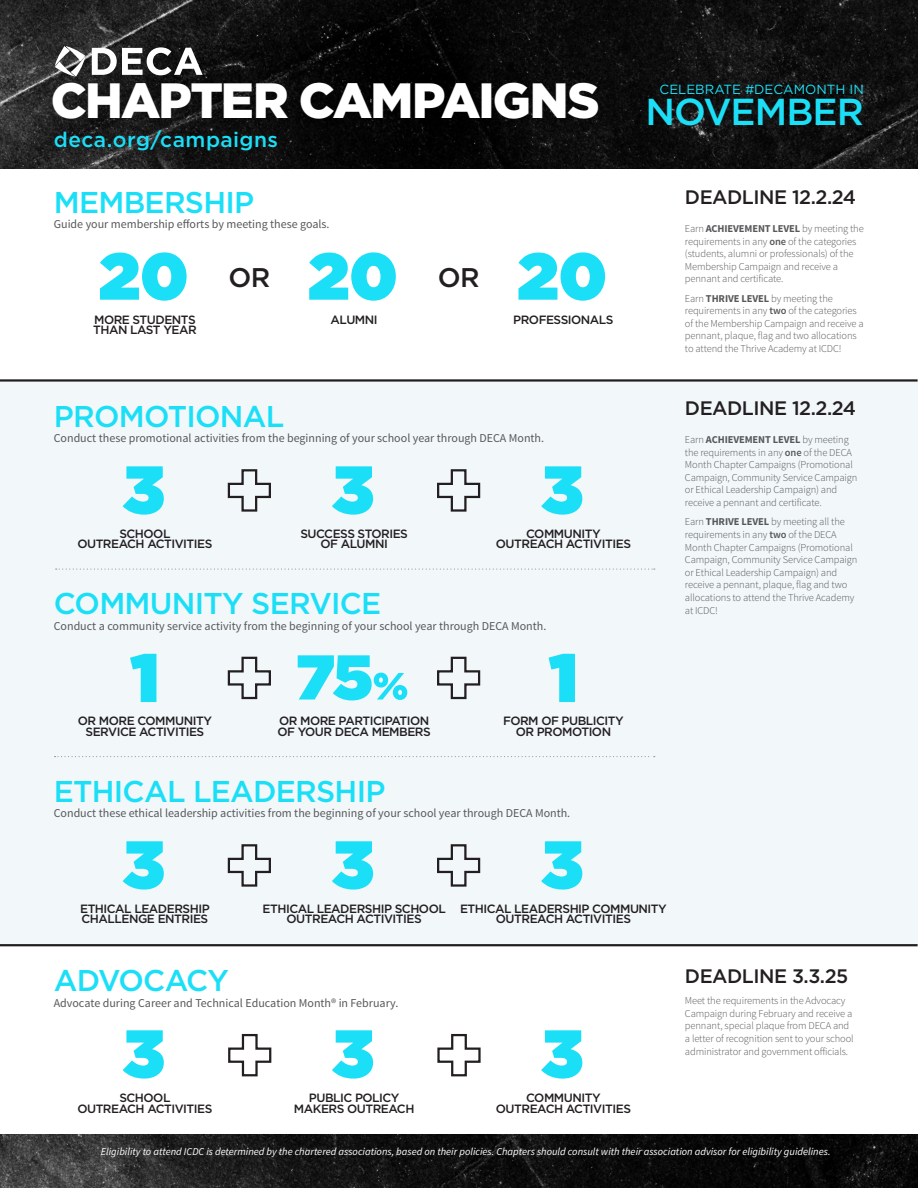
<style>
.page{position:relative;width:918px;height:1188px;background:#fff}
.page>*{position:absolute;margin:0;border:0;box-sizing:border-box;transform-origin:0 0}
.Exhibitor_Booth_No{font:900 49.5px "Gotham";letter-spacing:-.035em;color:#fff}
.t1{font:500 37.5px "Gotham";letter-spacing:-.025em;color:#1bdff7}
.t2{font:500 30px "Gotham";letter-spacing:-.025em;color:#1bdff7}
.t3{font:500 27px "Gotham";color:#231f20}
.t4{font:500 21px "Gotham";letter-spacing:.02em;color:#1bdff7}
.t5{font:500 19.5px "Gotham";letter-spacing:-.025em;color:#231f20}
.t6{font:13.2px "Gotham";color:#1bdff7}
.t7{font:500 12px/10.5px "Gotham";letter-spacing:-.04em;color:#231f20;text-align:center}
.t8{font:12px "Source Sans Pro";color:#57585a}
.t9{font:300 10.5px/12.6px "Source Sans Pro";letter-spacing:-.01em;color:#57585a}
.Exhibitor_Booth_No-2{font:italic 10.5px "Source Sans Pro";color:#fff}
.s1{font-weight:700}
.s2{font-weight:600}
</style>
<div class="page">
<div style="left:0;top:380px;width:918px;height:565px;background:#f2f7fa"></div>
<img style="left:0;top:0;width:918px;height:168px">
<svg style="left:55px;top:756px;width:600px;height:1px"></svg>
<svg style="left:56px;top:569px;width:599px;height:1px"></svg>
<hr style="left:0;top:379px;width:918px;height:3px;background:#231f20">
<hr style="left:0;top:944px;width:918px;height:2px;background:#231f20">
<svg style="left:228px;top:1034px;width:44px;height:43px"></svg>
<svg style="left:437px;top:1034px;width:44px;height:43px"></svg>
<svg style="left:227px;top:656px;width:44px;height:44px"></svg>
<svg style="left:437px;top:656px;width:44px;height:44px"></svg>
<svg style="left:227px;top:469px;width:44px;height:43px"></svg>
<svg style="left:437px;top:469px;width:44px;height:43px"></svg>
<svg style="left:55px;top:46px;width:151px;height:31px"></svg>
<svg style="left:227px;top:844px;width:44px;height:43px"></svg>
<svg style="left:437px;top:844px;width:44px;height:43px"></svg>
<svg style="left:100px;top:252px;width:87px;height:49px"></svg>
<svg style="left:309px;top:252px;width:87px;height:49px"></svg>
<svg style="left:518px;top:252px;width:87px;height:49px"></svg>
<svg style="left:123px;top:841px;width:41px;height:49px"></svg>
<svg style="left:332px;top:841px;width:41px;height:49px"></svg>
<svg style="left:541px;top:841px;width:41px;height:49px"></svg>
<svg style="left:123px;top:1030px;width:41px;height:49px"></svg>
<svg style="left:332px;top:1030px;width:41px;height:49px"></svg>
<svg style="left:541px;top:1030px;width:41px;height:49px"></svg>
<svg style="left:123px;top:466px;width:41px;height:49px"></svg>
<svg style="left:332px;top:466px;width:41px;height:49px"></svg>
<svg style="left:541px;top:466px;width:41px;height:49px"></svg>
<svg style="left:130px;top:654px;width:26px;height:48px"></svg>
<svg style="left:549px;top:654px;width:26px;height:48px"></svg>
<svg style="left:298px;top:655px;width:109px;height:45px"></svg>
<img style="left:0;top:1134px;width:918px;height:54px">
<p class="Exhibitor_Booth_No" style="left:51px;top:67px;width:551px">CHAPTER CAMPAIGNS</p>
<p class="t4" style="left:54px;top:125px;width:226px">deca.org/campaigns</p>
<p class="t6" style="left:660px;top:81px;width:206px">CELEBRATE #DECAMONTH IN</p>
<p class="t1" style="left:645px;top:88px;width:220px">NOVEMBER</p>
<p class="t2" style="left:54px;top:182px;width:202px">MEMBERSHIP</p>
<p class="t5" style="left:685px;top:185px;width:173px">DEADLINE 12.2.24</p>
<p class="t8" style="left:54px;top:217px;width:277px">Guide your membership efforts by meeting these goals.</p>
<p class="t9" style="left:685px;top:222px;width:180px">Earn <span class="s1">ACHIEVEMENT LEVEL</span> by meeting the requirements in any <span class="s2">one</span> of the categories (students, alumni or professionals) of the Membership Campaign and receive a pennant and certificate.</p>
<p class="t9" style="left:685px;top:292px;width:180px">Earn <span class="s1">THRIVE LEVEL</span> by meeting the requirements in any <span class="s2">two</span> of the categories of the Membership Campaign and receive a pennant, plaque, flag and two allocations to attend the Thrive Academy at ICDC!</p>
<p class="t3" style="left:229px;top:260px;width:43px">OR</p>
<p class="t3" style="left:438px;top:260px;width:43px">OR</p>
<p class="t7" style="left:93px;top:314px;width:105px;text-align:left">MORE STUDENTS<br>THAN LAST YEAR</p>
<p class="t7" style="left:331px;top:314px;width:49px">ALUMNI</p>
<p class="t7" style="left:513px;top:314px;width:102px">PROFESSIONALS</p>
<p class="t2" style="left:54px;top:396px;width:232px">PROMOTIONAL</p>
<p class="t8" style="left:54px;top:431px;width:492px">Conduct these promotional activities from the beginning of your school year through DECA Month.</p>
<p class="t7" style="left:119px;top:528px;width:53px">SCHOOL</p>
<p class="t7" style="left:77px;top:538px;width:137px">OUTREACH ACTIVITIES</p>
<p class="t7" style="left:300px;top:528px;width:109px">SUCCESS STORIES</p>
<p class="t7" style="left:321px;top:538px;width:69px">OF ALUMNI</p>
<p class="t2" style="left:54px;top:584px;width:329px">COMMUNITY SERVICE</p>
<p class="t7" style="left:526px;top:528px;width:76px">COMMUNITY</p>
<p class="t7" style="left:496px;top:538px;width:137px">OUTREACH ACTIVITIES</p>
<p class="t8" style="left:54px;top:618px;width:494px">Conduct a community service activity from the beginning of your school year through DECA Month.</p>
<p class="t5" style="left:685px;top:396px;width:173px">DEADLINE 12.2.24</p>
<p class="t9" style="left:685px;top:433px;width:174px">Earn <span class="s1">ACHIEVEMENT LEVEL</span> by meeting the requirements in any <span class="s2">one</span> of the DECA Month Chapter Campaigns (Promotional Campaign, Community Service Campaign or Ethical Leadership Campaign) and receive a pennant and certificate.</p>
<p class="t9" style="left:685px;top:516px;width:174px">Earn <span class="s1">THRIVE LEVEL</span> by meeting all the requirements in any <span class="s2">two</span> of the DECA Month Chapter Campaigns (Promotional Campaign, Community Service Campaign or Ethical Leadership Campaign) and receive a pennant, plaque, flag and two allocations to attend the Thrive Academy at ICDC!</p>
<p class="t7" style="left:78px;top:716px;width:136px">OR MORE COMMUNITY</p>
<p class="t7" style="left:86px;top:726px;width:120px">SERVICE ACTIVITIES</p>
<p class="t7" style="left:278px;top:716px;width:155px;text-align:left">OR MORE PARTICIPATION<br>OF YOUR DECA MEMBERS</p>
<p class="t7" style="left:503px;top:716px;width:122px">FORM OF PUBLICITY</p>
<p class="t7" style="left:516px;top:726px;width:97px">OR PROMOTION</p>
<p class="t2" style="left:54px;top:771px;width:333px">ETHICAL LEADERSHIP</p>
<p class="t8" style="left:54px;top:806px;width:518px">Conduct these ethical leadership activities from the beginning of your school year through DECA Month.</p>
<p class="t7" style="left:80px;top:903px;width:131px;text-align:left">ETHICAL LEADERSHIP<br>CHALLENGE ENTRIES</p>
<p class="t7" style="left:263px;top:903px;width:185px">ETHICAL LEADERSHIP SCHOOL<br>OUTREACH ACTIVITIES</p>
<p class="t7" style="left:460px;top:903px;width:208px">ETHICAL LEADERSHIP COMMUNITY<br>OUTREACH ACTIVITIES</p>
<p class="t2" style="left:54px;top:961px;width:177px">ADVOCACY</p>
<p class="t8" style="left:54px;top:996px;width:346px">Advocate during Career and Technical Education Month® in February.</p>
<p class="t7" style="left:119px;top:1093px;width:53px">SCHOOL</p>
<p class="t7" style="left:77px;top:1103px;width:137px">OUTREACH ACTIVITIES</p>
<p class="t7" style="left:294px;top:1093px;width:122px">PUBLIC POLICY<br>MAKERS OUTREACH</p>
<p class="t7" style="left:526px;top:1093px;width:76px">COMMUNITY</p>
<p class="t7" style="left:496px;top:1103px;width:137px">OUTREACH ACTIVITIES</p>
<p class="t5" style="left:685px;top:963px;width:165px">DEADLINE 3.3.25</p>
<p class="t9" style="left:685px;top:995px;width:170px">Meet the requirements in the Advocacy Campaign during February and receive a pennant, special plaque from DECA and a letter of recognition sent to your school administrator and government officials.</p>
<p class="Exhibitor_Booth_No-2" style="left:94px;top:1145px;width:731px">Elig b lity to attend ICDC is det rmined by the chartered associations, based on their polic es. Chapters hould consult with their association advisor for elig b lity guidelines.</p>
<p class="Exhibitor_Booth_No-2" style="left:101px;top:1145px;width:731px">Eligibility to attend ICDC is determined by the chartered associations, based on their policies. Chapters should consult with their association advisor for eligibility guidelines.</p>
</div>
